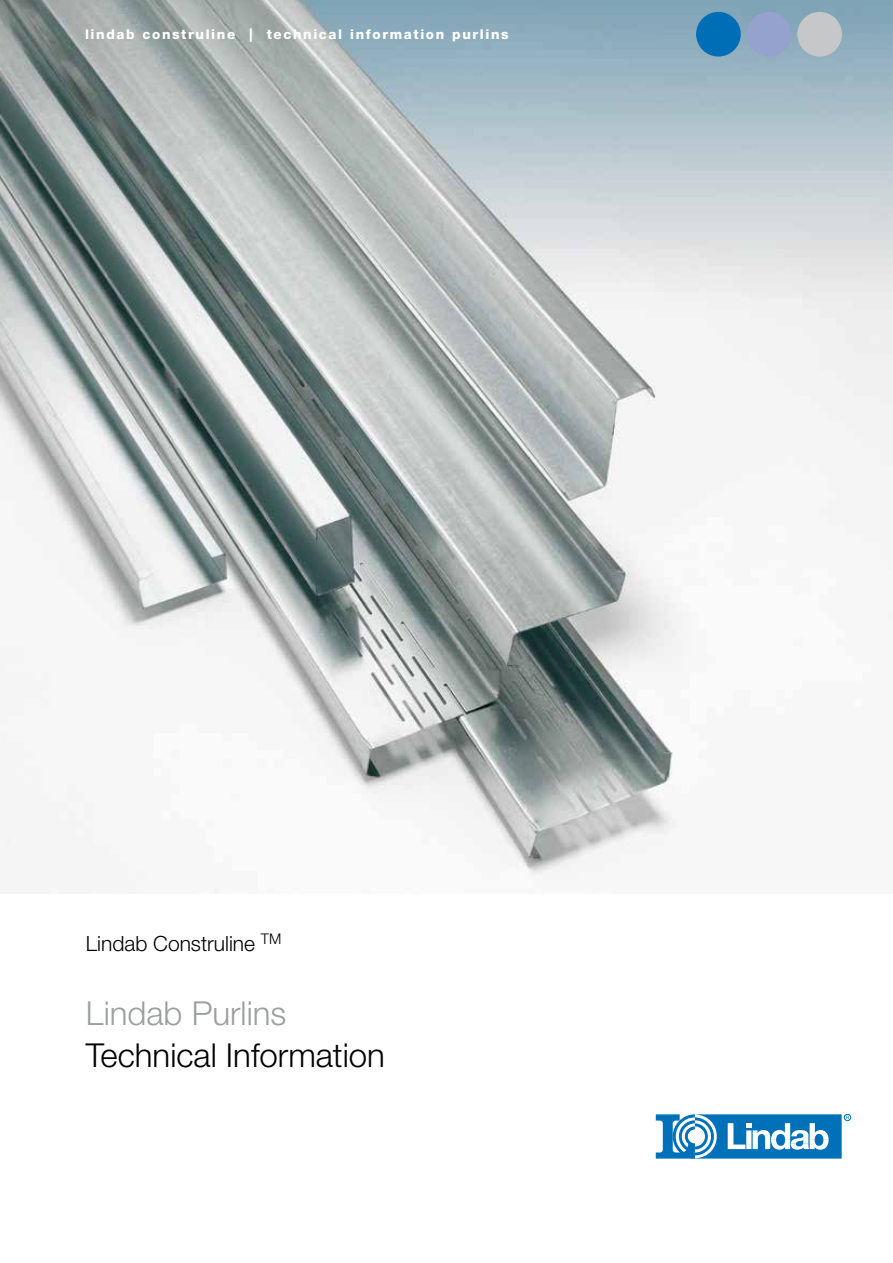
<style>
.page{position:relative;width:893px;height:1263px;background:#fff}
.page>*{position:absolute;margin:0;border:0;box-sizing:border-box;transform-origin:0 0}
.t1{font:300 33px "Helvetica Neue LT Pro";color:#000}
.t2{font:300 33px "Helvetica Neue LT Pro";color:#9c9e9f}
.t3{font:300 21px "Helvetica Neue LT Pro";color:#000}
.t4{font:800 13.5px "Helvetica Neue LT Pro";letter-spacing:.12em;color:#fff}
</style>
<div class="page">
<img style="left:0;top:0;width:893px;height:893px">
<div style="left:696px;top:12px;width:45px;height:45px;background:#006eb6;border-radius:50%"></div>
<div style="left:747px;top:12px;width:44px;height:45px;background:#95a2ce;border-radius:50%"></div>
<div style="left:797px;top:12px;width:45px;height:45px;background:#c6c7c8;border-radius:50%"></div>
<div style="left:844px;top:1114px;width:7px;height:6px;background:#69abd5;border-radius:50%"></div>
<div style="left:844px;top:1114px;width:7px;height:7px;border:1px solid #0071b9;border-radius:50%"></div>
<svg style="left:656px;top:1114px;width:193px;height:44px"></svg>
<p class="t4" style="left:85px;top:27px;width:425px">lindab construline | technical information purlins</p>
<h2 class="t3" style="left:86px;top:930px;width:197px">Lindab Construline <sup>TM</sup></h2>
<h1 class="t2" style="left:86px;top:993px;width:202px">Lindab Purlins</h1>
<h1 class="t1" style="left:86px;top:1035px;width:300px">Technical Information</h1>
</div>
